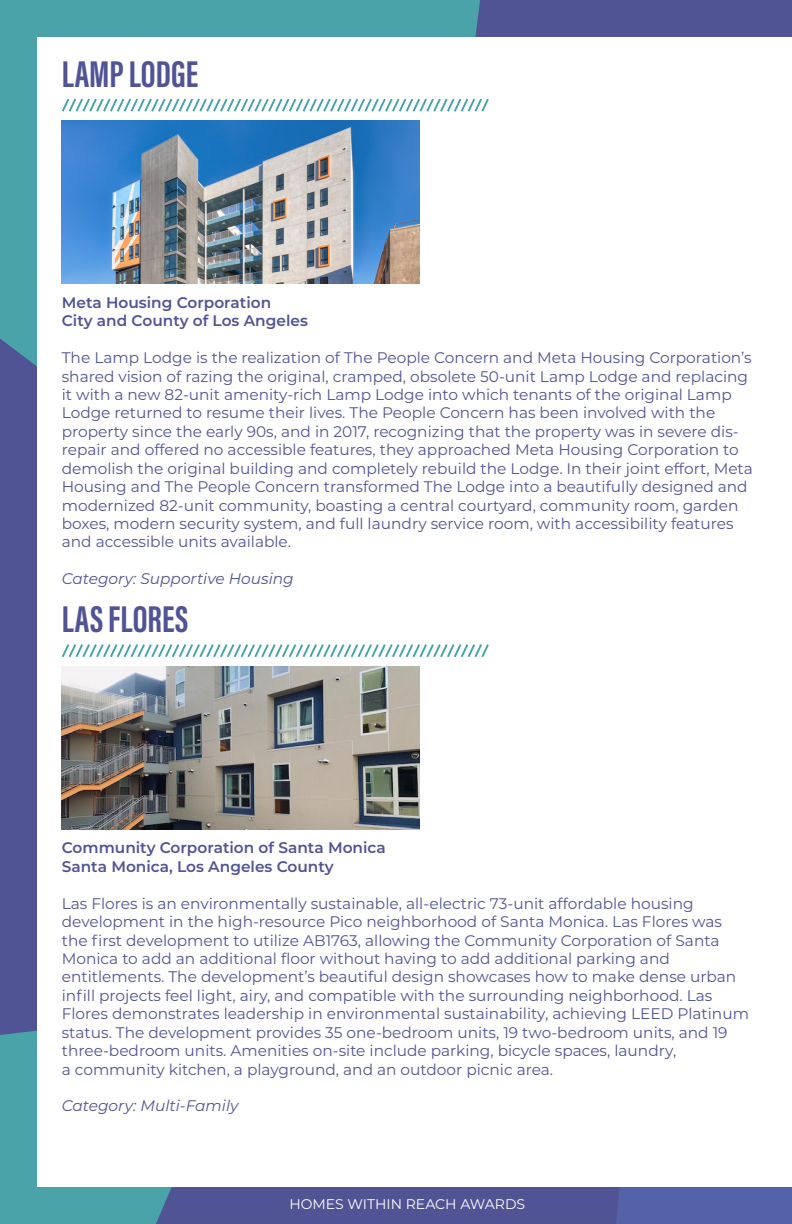
<style>
.page{position:relative;width:792px;height:1224px;background:#515494}
.page>*{position:absolute;margin:0;border:0;box-sizing:border-box;transform-origin:0 0}
.t1{font:38.4px "Acumin Variable Concept";letter-spacing:.005em;color:#515494}
.t2{font:15.4px/18.4px "Montserrat";color:#515494}
.t3{font:600 15.4px "Montserrat";color:#515494}
.t4{font:italic 15.4px "Montserrat";color:#515494}
.t5{font:14px "Montserrat";color:#fff}
</style>
<div class="page">
<div style="left:616px;top:1187px;width:176px;height:37px;background:#5463a8"></div>
<div style="left:0;top:0;width:480px;height:367px;background:#4aa3a8"></div>
<div style="left:0;top:1030px;width:172px;height:194px;background:#4aa3a8"></div>
<div style="left:37px;top:37px;width:755px;height:1150px;background:#fff"></div>
<img style="left:62px;top:121px;width:358px;height:163px">
<img style="left:62px;top:666px;width:358px;height:163px">
<svg style="left:62px;top:98px;width:427px;height:14px"></svg>
<svg style="left:62px;top:644px;width:427px;height:14px"></svg>
<p class="t1" style="left:62px;top:47px;width:138px">LAMP LODGE</p>
<p class="t3" style="left:62px;top:291px;width:211px">Meta Housing Corporation</p>
<p class="t3" style="left:62px;top:310px;width:248px">City and County of Los Angeles</p>
<p class="t2" style="left:62px;top:348px;width:693px">The Lamp Lodge is the realization of The People Concern and Meta Housing Corporation’s shared vision of razing the original, cramped, obsolete 50-unit Lamp Lodge and replacing it with a new 82-unit amenity-rich Lamp Lodge into which tenants of the original Lamp Lodge returned to resume their lives. The People Concern has been involved with the property since the early 90s, and in 2017, recognizing that the property was in severe dis&shy;repair and offered no accessible features, they approached Meta Housing Corporation to demolish the original building and completely rebuild the Lodge. In their joint effort, Meta Housing and The People Concern transformed The Lodge into a beautifully designed and modernized 82-unit community, boasting a central courtyard, community room, garden boxes, modern security system, and full laundry service room, with accessibility features and accessible units available.</p>
<p class="t4" style="left:62px;top:568px;width:234px">Category: Supportive Housing</p>
<p class="t1" style="left:62px;top:593px;width:128px">LAS FLORES</p>
<p class="t3" style="left:62px;top:837px;width:326px">Community Corporation of Santa Monica</p>
<p class="t3" style="left:62px;top:855px;width:273px">Santa Monica, Los Angeles County</p>
<p class="t2" style="left:62px;top:893px;width:689px">Las Flores is an environmentally sustainable, all-electric 73-unit affordable housing development in the high-resource Pico neighborhood of Santa Monica. Las Flores was the first development to utilize AB1763, allowing the Community Corporation of Santa Monica to add an additional floor without having to add additional parking and entitlements. The development’s beautiful design showcases how to make dense urban infill projects feel light, airy, and compatible with the surrounding neighborhood. Las Flores demonstrates leadership in environmental sustainability, achieving LEED Platinum status. The development provides 35 one-bedroom units, 19 two-bedroom units, and 19 three-bedroom units. Amenities on-site include parking, bicycle spaces, laundry,<br>a community kitchen, a playground, and an outdoor picnic area.</p>
<p class="t4" style="left:62px;top:1095px;width:178px">Category: Multi-Family</p>
<p class="t5" style="left:289px;top:1194px;width:237px">HOMES WITHIN REACH AWARDS</p>
</div>
